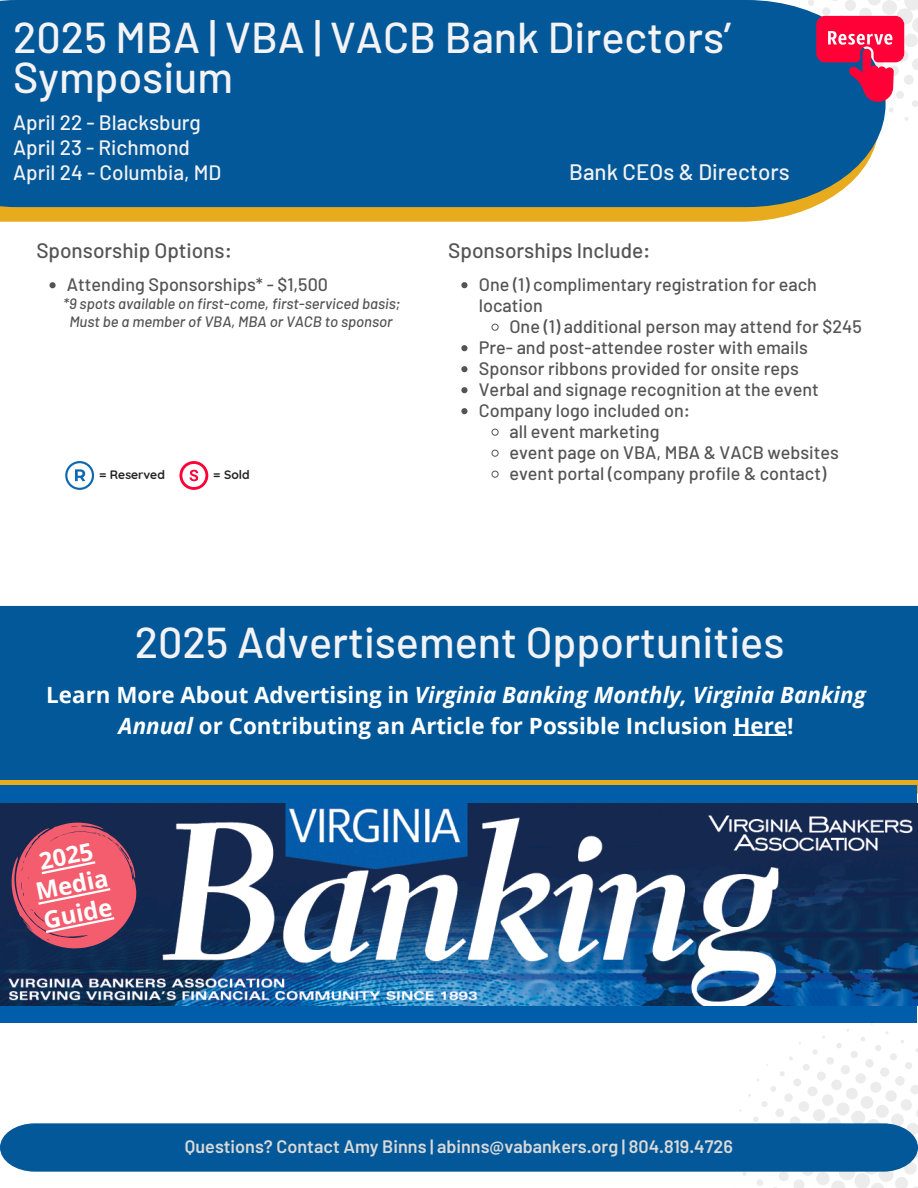
<style>
.page{position:relative;width:918px;height:1188px;background:#fff}
.page>*{position:absolute;margin:0;border:0;box-sizing:border-box;transform-origin:0 0}
.t1{font:500 43.05px/40.5px "Barlow";color:#f3f2f4}
.t2{font:700 23.85px/29.2px "Open Sans";color:#fff;text-align:center}
.t3{font:700 22.35px/30.3px "Open Sans";color:#fff;text-align:center}
.t4{font:500 22.35px "Barlow";color:#f3f2f4}
.t5{font:500 20.85px/24.8px "Barlow";color:#f3f2f4}
.t6{font:500 20.85px "Barlow";color:#545454}
.t7{font:500 18px/21px "Barlow";color:#545454}
.t8{font:600 18px "Barlow";color:#d9d9d9}
.t9{font:italic 500 15px/17.5px "Barlow";color:#545454;text-align:center}
.t10{font:700 12.15px "Quicksand";color:#222}
.s1{font-style:italic}
</style>
<div class="page">
<svg style="left:0;top:207px;width:813px;height:15px;background:#e7ae29"></svg>
<div style="left:866px;top:1119px;width:15px;height:15px;background:#ececec;border-radius:50%"></div>
<div style="left:879px;top:1167px;width:15px;height:15px;background:#ececec;border-radius:50%"></div>
<div style="left:851px;top:1111px;width:14px;height:14px;background:#ececec;border-radius:50%"></div>
<svg style="left:831px;top:1172px;width:53px;height:16px"></svg>
<div style="left:827px;top:1117px;width:14px;height:14px;background:#ececec;border-radius:50%"></div>
<div style="left:816px;top:1172px;width:14px;height:13px;background:#ececec;border-radius:50%"></div>
<div style="left:876px;top:1105px;width:13px;height:13px;background:#ececec;border-radius:50%"></div>
<div style="left:837px;top:1102px;width:12px;height:13px;background:#ececec;border-radius:50%"></div>
<svg style="left:904px;top:1162px;width:13px;height:13px"></svg>
<div style="left:891px;top:1114px;width:13px;height:13px;background:#ececec;border-radius:50%"></div>
<div style="left:861px;top:1096px;width:12px;height:13px;background:#ececec;border-radius:50%"></div>
<svg style="left:801px;top:1163px;width:13px;height:13px"></svg>
<div style="left:813px;top:1109px;width:12px;height:13px;background:#ececec;border-radius:50%"></div>
<div style="left:846px;top:1088px;width:12px;height:12px;background:#ececec;border-radius:50%"></div>
<div style="left:822px;top:1094px;width:12px;height:12px;background:#ececec;border-radius:50%"></div>
<svg style="left:895px;top:1177px;width:23px;height:11px"></svg>
<div style="left:885px;top:1090px;width:12px;height:12px;background:#ececec;border-radius:50%"></div>
<div style="left:901px;top:1099px;width:11px;height:11px;background:#ececec;border-radius:50%"></div>
<svg style="left:793px;top:1179px;width:25px;height:9px"></svg>
<div style="left:870px;top:1082px;width:11px;height:11px;background:#ececec;border-radius:50%"></div>
<div style="left:790px;top:1116px;width:10px;height:11px;background:#ececec;border-radius:50%"></div>
<div style="left:831px;top:1080px;width:11px;height:10px;background:#ececec;border-radius:50%"></div>
<div style="left:799px;top:1101px;width:10px;height:11px;background:#ececec;border-radius:50%"></div>
<div style="left:855px;top:1073px;width:11px;height:11px;background:#ececec;border-radius:50%"></div>
<div style="left:779px;top:1171px;width:10px;height:10px;background:#ececec;border-radius:50%"></div>
<div style="left:807px;top:1086px;width:11px;height:10px;background:#ececec;border-radius:50%"></div>
<div style="left:895px;top:1076px;width:10px;height:10px;background:#ececec;border-radius:50%"></div>
<svg style="left:910px;top:1085px;width:8px;height:9px"></svg>
<div style="left:880px;top:1067px;width:9px;height:10px;background:#ececec;border-radius:50%"></div>
<div style="left:841px;top:1065px;width:9px;height:9px;background:#ececec;border-radius:50%"></div>
<div style="left:817px;top:1072px;width:9px;height:9px;background:#ececec;border-radius:50%"></div>
<div style="left:775px;top:1109px;width:9px;height:8px;background:#ececec;border-radius:50%"></div>
<div style="left:784px;top:1093px;width:9px;height:9px;background:#ececec;border-radius:50%"></div>
<div style="left:865px;top:1059px;width:9px;height:9px;background:#ececec;border-radius:50%"></div>
<div style="left:793px;top:1078px;width:8px;height:8px;background:#ececec;border-radius:50%"></div>
<div style="left:826px;top:1057px;width:8px;height:8px;background:#ececec;border-radius:50%"></div>
<div style="left:905px;top:1062px;width:7px;height:7px;background:#ececec;border-radius:50%"></div>
<div style="left:850px;top:1051px;width:8px;height:7px;background:#ececec;border-radius:50%"></div>
<div style="left:803px;top:1064px;width:7px;height:7px;background:#ececec;border-radius:50%"></div>
<div style="left:890px;top:1053px;width:7px;height:7px;background:#ececec;border-radius:50%"></div>
<div style="left:756px;top:1179px;width:7px;height:7px;background:#ececec;border-radius:50%"></div>
<svg style="left:875px;top:1045px;width:6px;height:6px"></svg>
<svg style="left:762px;top:1101px;width:5px;height:6px"></svg>
<svg style="left:771px;top:1086px;width:5px;height:6px"></svg>
<svg style="left:753px;top:1117px;width:5px;height:5px"></svg>
<svg style="left:836px;top:1043px;width:6px;height:5px"></svg>
<svg style="left:813px;top:1049px;width:5px;height:5px"></svg>
<svg style="left:780px;top:1071px;width:5px;height:5px"></svg>
<svg style="left:861px;top:1037px;width:4px;height:4px"></svg>
<svg style="left:743px;top:1172px;width:4px;height:4px"></svg>
<div style="left:0;top:1123px;width:918px;height:49px;background:#025898"></div>
<svg style="left:49px;top:282px;width:7px;height:6px"></svg>
<svg style="left:461px;top:282px;width:7px;height:6px"></svg>
<svg style="left:491px;top:323px;width:8px;height:8px"></svg>
<svg style="left:461px;top:345px;width:7px;height:6px"></svg>
<svg style="left:461px;top:366px;width:7px;height:6px"></svg>
<svg style="left:461px;top:387px;width:7px;height:6px"></svg>
<svg style="left:461px;top:408px;width:7px;height:6px"></svg>
<svg style="left:491px;top:428px;width:8px;height:8px"></svg>
<svg style="left:491px;top:449px;width:8px;height:8px"></svg>
<svg style="left:491px;top:470px;width:8px;height:8px"></svg>
<div style="left:0;top:0;width:883px;height:207px;background:#025898"></div>
<svg style="left:786px;top:0;width:132px;height:126px"></svg>
<div style="left:0;top:780px;width:918px;height:13px;background:#e8ab1e"></div>
<div style="left:0;top:606px;width:918px;height:174px;background:#025898"></div>
<hr style="left:733px;top:735px;width:54px;height:1px;background:#fff">
<div style="left:0;top:785px;width:916px;height:238px;background:#005daa"></div>
<img style="left:0;top:804px;width:918px;height:201px">
<svg style="left:12px;top:823px;width:124px;height:126px;background:#be556a"></svg>
<svg style="left:65px;top:461px;width:29px;height:29px"></svg>
<svg style="left:179px;top:461px;width:29px;height:29px"></svg>
<p class="t1" style="left:13px;top:15px;width:720px">2025 MBA | VBA | VACB Bank Directors’<br>Symposium</p>
<h3 class="t5" style="left:13px;top:110px;width:210px">April 22 - Blacksburg<br>April 23 - Richmond<br>April 24 - Columbia, MD</h3>
<h2 class="t6" style="left:36px;top:237px;width:197px">Sponsorship Options:</h2>
<p class="t7" style="left:67px;top:273px;width:263px">Attending Sponsorships* - $1,500</p>
<p class="t9" style="left:63px;top:295px;width:339px">*9 spots available on first-come, first-serviced basis;<br>Must be a member of VBA, MBA or VACB to sponsor</p>
<p class="t10" style="left:99px;top:467px;width:67px">= Reserved</p>
<h1 class="t10" style="left:213px;top:467px;width:38px">= Sold</h1>
<h5 class="t4" style="left:569px;top:158px;width:222px">Bank CEOs &amp; Directors</h5>
<h1 class="t6" style="left:448px;top:237px;width:204px">Sponsorships Include:</h1>
<h3 class="t7" style="left:479px;top:273px;width:340px">One (1) complimentary registration for each location</h3>
<p class="t7" style="left:509px;top:315px;width:354px">One (1) additional person may attend for $245</p>
<p class="t7" style="left:479px;top:336px;width:330px">Pre- and post-attendee roster with emails</p>
<p class="t7" style="left:479px;top:357px;width:322px">Sponsor ribbons provided for onsite reps</p>
<p class="t7" style="left:479px;top:378px;width:341px">Verbal and signage recognition at the event</p>
<p class="t7" style="left:479px;top:399px;width:213px">Company logo included on:</p>
<p class="t7" style="left:509px;top:420px;width:152px">all event marketing</p>
<p class="t7" style="left:509px;top:441px;width:331px">event page on VBA, MBA &amp; VACB websites</p>
<p class="t7" style="left:509px;top:462px;width:318px">event portal (company profile &amp; contact)</p>
<h6 class="t1" style="left:135px;top:620px;width:651px">2025 Advertisement Opportunities</h6>
<p class="t3" style="left:46px;top:680px;width:821px">Learn More About Advertising in <span class="s1">Virginia Banking Monthly, Virginia Banking<br>Annual</span> or Contributing an Article for Possible Inclusion Here!</p>
<p class="t2" style="left:28px;top:848px;width:75px;rotate:-11deg">2025<br>Media<br>Guide</p>
<h3 class="t8" style="left:185px;top:1135px;width:550px">Questions? Contact Amy Binns | abinns@vabankers.org | 804.819.4726</h3>
</div>
